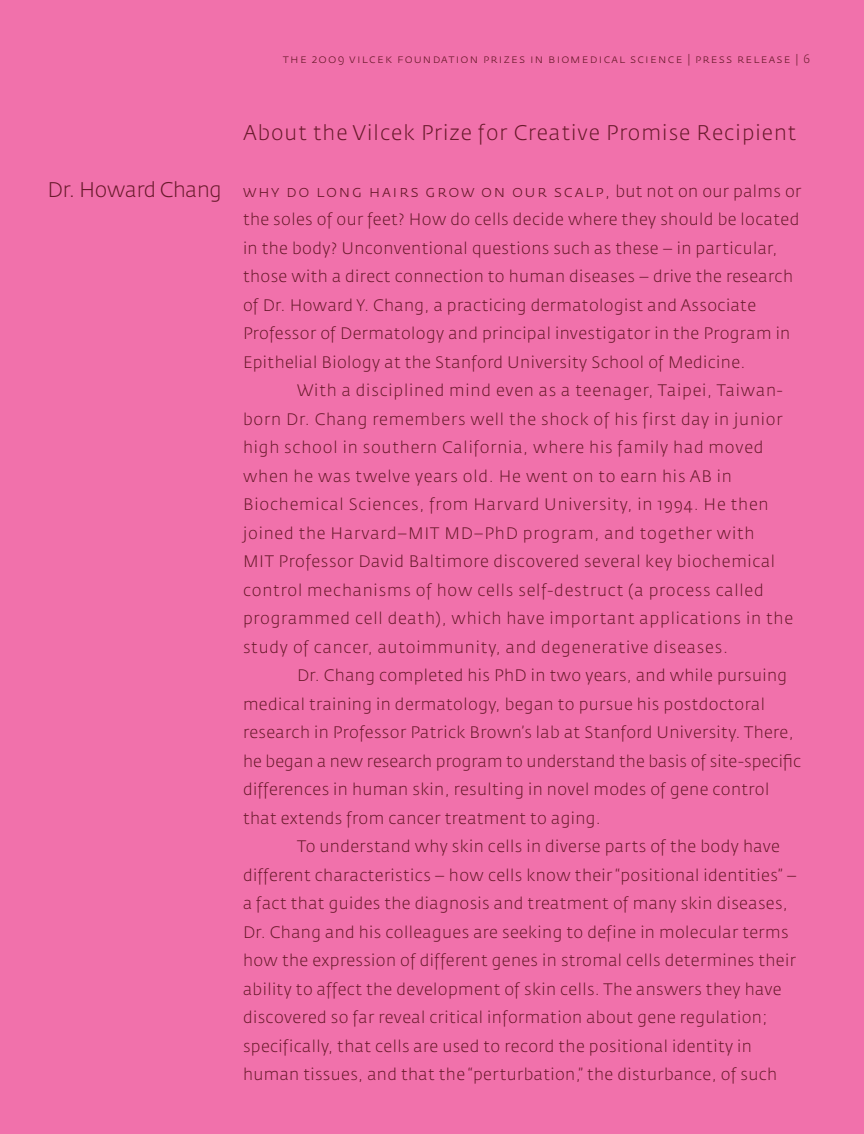
<style>
.page{position:relative;width:864px;height:1134px;background:#f171ab}
.page>*{position:absolute;margin:0;border:0;box-sizing:border-box;transform-origin:0 0}
.t1{font:300 21px "Fedra Sans";letter-spacing:.05em;color:#681a2b}
.t2{font:300 21px "Fedra Sans";letter-spacing:-.01em;color:#681a2b}
.t3{font:300 16.5px/28.5px "Fedra Sans";letter-spacing:.025em;color:#681a2b}
.t4{font:300 16.5px/28.5px "Fedra Sans";letter-spacing:.05em;color:#681a2b}
.t5{font:16.5px "Fedra Sans Light SC";letter-spacing:.1em;color:#681a2b}
.t6{font:12px "Fedra Sans Light SC";letter-spacing:.1em;color:#681a2b}
.s1{font-family:"Fedra Sans";font-weight:300}
</style>
<div class="page">
<p class="t6" style="left:283px;top:52px;width:529px">the <span class="s1">2009</span> vilcek foundation prizes in biomedical science | press release | <span class="s1">6</span></p>
<p class="t2" style="left:48px;top:176px;width:176px">Dr. Howard Chang</p>
<p class="t1" style="left:243px;top:119px;width:555px">About the Vilcek Prize for Creative Promise Recipient</p>
<p class="t5" style="left:243px;top:180px;width:560px">why do long hairs grow on our scalp, <span class="s1">but not on our palms or</span></p>
<p class="t3" style="left:243px;top:205px;width:558px">the soles of our feet? How do cells decide where they should be located in the body? Unconventional questions such as these – in particular, those with a direct connection to human diseases – drive the research of Dr. Howard Y. Chang, a practicing dermatologist and Associate Professor of Dermatology and principal investigator in the Program in Epithelial Biology at the Stanford University School of Medicine.</p>
<p class="t4" style="left:243px;top:376px;width:552px;text-indent:54px">With a disciplined mind even as a teenager, Taipei, Taiwan&shy;born Dr. Chang remembers well the shock of his first day in junior high school in southern California, where his family had moved when he was twelve years old. He went on to earn his AB in Biochemical Sciences, from Harvard University, in 1994. He then joined the Harvard−MIT MD−PhD program, and together with<br>MIT Professor David Baltimore discovered several key biochemical control mechanisms of how cells self-destruct (a process called programmed cell death), which have important applications in the study of cancer, autoimmunity, and degenerative diseases.</p>
<p class="t3" style="left:243px;top:661px;width:560px;text-indent:54px">Dr. Chang completed his PhD in two years, and while pursuing medical training in dermatology, began to pursue his postdoctoral research in Professor Patrick Brown’s lab at Stanford University. There, he began a new research program to understand the basis of site-specific differences in human skin, resulting in novel modes of gene control that extends from cancer treatment to aging.</p>
<p class="t3" style="left:243px;top:832px;width:555px;text-indent:54px">To understand why skin cells in diverse parts of the body have different characteristics – how cells know their “positional identities” – a fact that guides the diagnosis and treatment of many skin diseases, Dr. Chang and his colleagues are seeking to define in molecular terms how the expression of different genes in stromal cells determines their ability to affect the development of skin cells. The answers they have discovered so far reveal critical information about gene regulation; specifically, that cells are used to record the positional identity in human tissues, and that the “perturbation,” the disturbance, of such</p>
</div>
